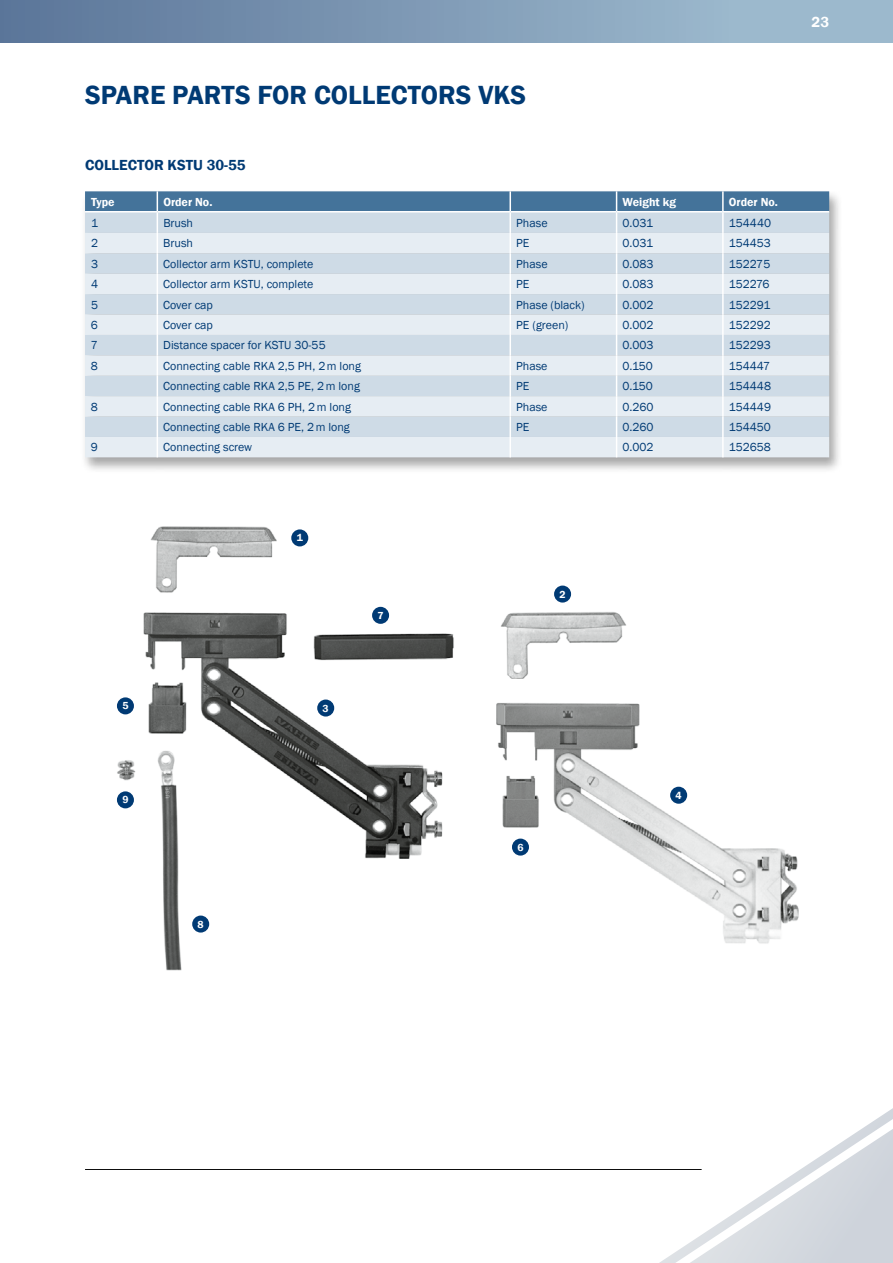
<style>
.page{position:relative;width:893px;height:1263px;background:#fff}
.page>*{position:absolute;margin:0;border:0;box-sizing:border-box;transform-origin:0 0}
.t1{font:600 27px "Franklin Gothic";color:#003a74}
.t2{font:600 15px "Franklin Gothic";color:#003a74}
.t3{font:600 15px "Franklin Gothic";color:#fff}
.t4{font:12px "Franklin Gothic";color:#003a74}
.t5{font:600 12px "Franklin Gothic";color:#fff}
.t6{font:600 10.5px "Franklin Gothic";color:#fff}
</style>
<div class="page">
<div style="left:0;top:0;width:893px;height:43px;background:linear-gradient(to right,#5c769a,#a5c2d4)"></div>
<hr style="left:85px;top:1169px;width:617px;height:1px;background:#000">
<svg style="left:640px;top:1108px;width:253px;height:155px"></svg>
<div style="left:80px;top:190px;width:763px;height:284px;background:#000;opacity:.35"></div>
<svg style="left:85px;top:191px;width:744px;height:266px"></svg>
<hr style="left:722px;top:437px;width:2px;height:20px;background:#fff">
<img style="left:117px;top:526px;width:682px;height:445px">
<div style="left:291px;top:529px;width:17px;height:17px;background:#003a74;border-radius:50%"></div>
<div style="left:372px;top:607px;width:17px;height:17px;background:#003a74;border-radius:50%"></div>
<div style="left:192px;top:915px;width:17px;height:17px;background:#003a74;border-radius:50%"></div>
<div style="left:554px;top:585px;width:17px;height:18px;background:#003a74;border-radius:50%"></div>
<div style="left:317px;top:699px;width:17px;height:17px;background:#003a74;border-radius:50%"></div>
<div style="left:117px;top:697px;width:17px;height:17px;background:#003a74;border-radius:50%"></div>
<div style="left:117px;top:791px;width:17px;height:17px;background:#003a74;border-radius:50%"></div>
<div style="left:512px;top:838px;width:17px;height:17px;background:#003a74;border-radius:50%"></div>
<div style="left:670px;top:787px;width:17px;height:17px;background:#003a74;border-radius:50%"></div>
<h1 class="t1" style="left:85px;top:78px;width:442px">SPARE PARTS FOR COLLECTORS VKS</h1>
<p class="t2" style="left:85px;top:156px;width:162px">COLLECTOR KSTU 30-55</p>
<p class="t5" style="left:91px;top:194px;width:25px">Type</p>
<p class="t5" style="left:163px;top:194px;width:51px">Order No.</p>
<p class="t5" style="left:623px;top:194px;width:55px">Weight kg</p>
<p class="t5" style="left:729px;top:194px;width:51px">Order No.</p>
<p class="t4" style="left:91px;top:215px;width:9px">1</p>
<p class="t4" style="left:163px;top:215px;width:31px">Brush</p>
<p class="t4" style="left:516px;top:215px;width:33px">Phase</p>
<p class="t4" style="left:623px;top:215px;width:32px">0.031</p>
<p class="t4" style="left:729px;top:215px;width:44px">154440</p>
<p class="t4" style="left:91px;top:236px;width:9px">2</p>
<p class="t4" style="left:163px;top:236px;width:31px">Brush</p>
<p class="t4" style="left:516px;top:236px;width:15px">PE</p>
<p class="t4" style="left:623px;top:236px;width:32px">0.031</p>
<p class="t4" style="left:729px;top:236px;width:44px">154453</p>
<p class="t4" style="left:91px;top:256px;width:9px">3</p>
<p class="t4" style="left:163px;top:256px;width:151px">Collector arm KSTU, complete</p>
<p class="t4" style="left:516px;top:256px;width:33px">Phase</p>
<p class="t4" style="left:623px;top:256px;width:33px">0.083</p>
<p class="t4" style="left:729px;top:256px;width:43px">152275</p>
<p class="t4" style="left:91px;top:277px;width:9px">4</p>
<p class="t4" style="left:163px;top:277px;width:151px">Collector arm KSTU, complete</p>
<p class="t4" style="left:516px;top:277px;width:15px">PE</p>
<p class="t4" style="left:622px;top:277px;width:33px">0.083</p>
<p class="t4" style="left:729px;top:277px;width:42px">152276</p>
<p class="t4" style="left:91px;top:297px;width:9px">5</p>
<p class="t4" style="left:163px;top:297px;width:51px">Cover cap</p>
<p class="t4" style="left:516px;top:297px;width:70px">Phase (black)</p>
<p class="t4" style="left:622px;top:297px;width:33px">0.002</p>
<p class="t4" style="left:729px;top:297px;width:43px">152291</p>
<p class="t4" style="left:91px;top:317px;width:9px">6</p>
<p class="t4" style="left:163px;top:317px;width:51px">Cover cap</p>
<p class="t4" style="left:516px;top:317px;width:54px">PE (green)</p>
<p class="t4" style="left:622px;top:317px;width:33px">0.002</p>
<p class="t4" style="left:729px;top:317px;width:44px">152292</p>
<p class="t4" style="left:91px;top:338px;width:9px">7</p>
<p class="t4" style="left:163px;top:338px;width:164px">Distance spacer for KSTU 30-55</p>
<p class="t4" style="left:622px;top:338px;width:33px">0.003</p>
<p class="t4" style="left:729px;top:338px;width:44px">152293</p>
<p class="t4" style="left:91px;top:358px;width:9px">8</p>
<p class="t4" style="left:163px;top:358px;width:199px">Connecting cable RKA 2,5 PH, 2m long</p>
<p class="t4" style="left:516px;top:358px;width:33px">Phase</p>
<p class="t4" style="left:622px;top:358px;width:32px">0.150</p>
<p class="t4" style="left:729px;top:358px;width:43px">154447</p>
<p class="t4" style="left:163px;top:379px;width:198px">Connecting cable RKA 2,5 PE, 2m long</p>
<p class="t4" style="left:516px;top:379px;width:15px">PE</p>
<p class="t4" style="left:622px;top:379px;width:32px">0.150</p>
<p class="t4" style="left:729px;top:379px;width:44px">154448</p>
<p class="t4" style="left:91px;top:399px;width:9px">8</p>
<p class="t4" style="left:163px;top:399px;width:189px">Connecting cable RKA 6 PH, 2m long</p>
<p class="t4" style="left:516px;top:399px;width:33px">Phase</p>
<p class="t4" style="left:622px;top:399px;width:33px">0.260</p>
<p class="t4" style="left:729px;top:399px;width:44px">154449</p>
<p class="t4" style="left:163px;top:419px;width:188px">Connecting cable RKA 6 PE, 2m long</p>
<p class="t4" style="left:516px;top:419px;width:15px">PE</p>
<p class="t4" style="left:622px;top:419px;width:33px">0.260</p>
<p class="t4" style="left:729px;top:419px;width:44px">154450</p>
<p class="t4" style="left:91px;top:440px;width:9px">9</p>
<p class="t4" style="left:163px;top:440px;width:90px">Connecting screw</p>
<p class="t4" style="left:622px;top:440px;width:33px">0.002</p>
<p class="t4" style="left:729px;top:440px;width:44px">152658</p>
<p class="t6" style="left:297px;top:531px;width:8px">1</p>
<p class="t6" style="left:122px;top:699px;width:8px">5</p>
<p class="t6" style="left:323px;top:701px;width:8px">3</p>
<p class="t6" style="left:122px;top:793px;width:8px">9</p>
<p class="t6" style="left:198px;top:917px;width:8px">8</p>
<p class="t6" style="left:377px;top:609px;width:8px">7</p>
<p class="t6" style="left:559px;top:588px;width:8px">2</p>
<p class="t6" style="left:517px;top:841px;width:8px">6</p>
<p class="t6" style="left:676px;top:789px;width:8px">4</p>
<p class="t3" style="left:812px;top:12px;width:19px">23</p>
</div>
